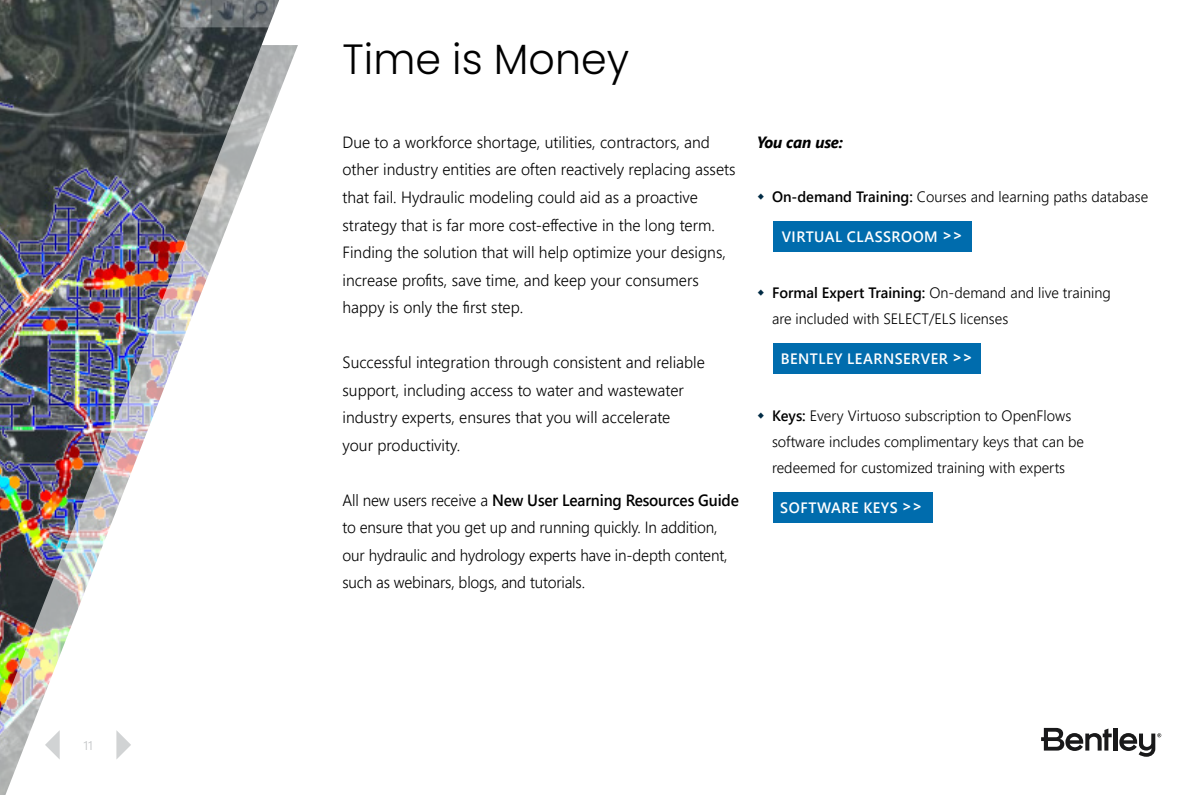
<style>
.page{position:relative;width:1200px;height:795px;background:#fff}
.page>*{position:absolute;margin:0;border:0;box-sizing:border-box;transform-origin:0 0}
.t1{font:300 42.25px "Poppins";color:#000}
.t2{font:300 16.25px/27.5px "Segoe UI";color:#000}
.t3{font:300 16.25px/27.5px "Segoe UI";color:#000;scale:.95 1}
.t4{font:italic 700 16.25px "Segoe UI";letter-spacing:-.01em;color:#000;scale:.95 1}
.t5{font:300 15px/26.2px "Segoe UI";color:#000}
.t6{font:600 15px "Segoe UI";letter-spacing:.035em;color:#fff}
.t7{font:300 12.5px "Segoe UI";color:#bcbec0}
.s1{font-weight:600}
.s2{font-weight:700}
</style>
<div class="page">
<svg style="left:1041px;top:727px;width:70px;height:23px"></svg>
<hr style="left:1113px;top:727px;width:4px;height:23px;background:#19191a">
<svg style="left:1119px;top:733px;width:42px;height:23px"></svg>
<img style="left:0;top:45px;width:298px;height:749px">
<img style="left:0;top:0;width:279px;height:715px">
<svg style="left:116px;top:729px;width:15px;height:30px"></svg>
<svg style="left:45px;top:729px;width:15px;height:30px"></svg>
<div style="left:773px;top:343px;width:208px;height:30px;background:#006cad"></div>
<div style="left:773px;top:221px;width:198px;height:30px;background:#006cad"></div>
<div style="left:773px;top:491px;width:159px;height:31px;background:#006cad"></div>
<p class="t7" style="left:83px;top:732px;width:11px">11</p>
<h1 class="t1" style="left:342px;top:35px;width:288px">Time is Money</h1>
<p class="t2" style="left:342px;top:127px;width:395px">Due to a workforce shortage, utilities, contractors, and other industry entities are often reactively replacing assets that fail. Hydraulic modeling could aid as a proactive strategy that is far more cost-effective in the long term.<br>Finding the solution that will help optimize your designs, increase profits, save time, and keep your consumers happy is only the first step.</p>
<p class="t2" style="left:342px;top:347px;width:364px">Successful integration through consistent and reliable support, including access to water and wastewater industry experts, ensures that you will accelerate your productivity.</p>
<p class="t3" style="left:342px;top:484px;width:419px">All new users receive a <span class="s1">New User Learning Resources Guide </span>to ensure that you get up and running quickly. In addition, our hydraulic and hydrology experts have in-depth content, such as webinars, blogs, and tutorials.</p>
<p class="t4" style="left:757px;top:127px;width:92px">You can use:</p>
<p class="t5" style="left:772px;top:182px;width:378px"><span class="s1">On-demand Training:</span> Courses and learning paths database</p>
<p class="t6" style="left:782px;top:222px;width:182px">VIRTUAL CLASSROOM <span class="s2">&gt;&gt;</span></p>
<p class="t5" style="left:772px;top:278px;width:340px"><span class="s1">Formal Expert Training:</span> On-demand and live training are included with SELECT/ELS licenses</p>
<p class="t6" style="left:781px;top:344px;width:194px">BENTLEY LEARNSERVER <span class="s2">&gt;&gt;</span></p>
<p class="t5" style="left:772px;top:400px;width:314px"><span class="s1">Keys:</span> Every Virtuoso subscription to OpenFlows software includes complimentary keys that can be redeemed for customized training with experts</p>
<p class="t6" style="left:780px;top:493px;width:144px">SOFTWARE KEYS <span class="s2">&gt;&gt;</span></p>
</div>
